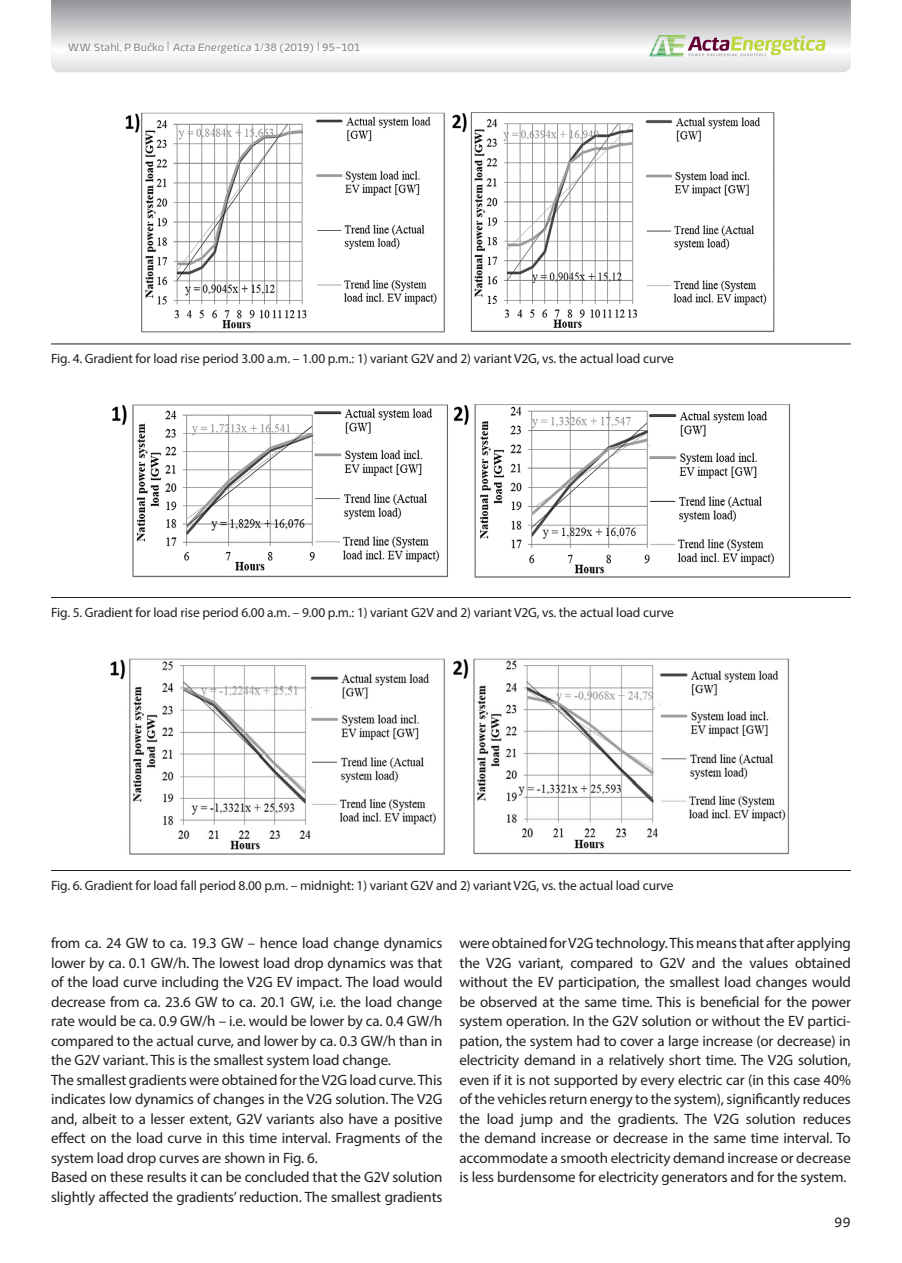
<style>
.page{position:relative;width:902px;height:1263px;background:#fff}
.page>*{position:absolute;margin:0;border:0;box-sizing:border-box;transform-origin:0 0}
.t1{font:15px/19.5px "Myriad Pro";letter-spacing:-.01em;color:#231f20}
.t2{font:13.5px "Myriad Pro";letter-spacing:-.01em;color:#231f20}
.t3{font:13.5px "Energa";color:#231f20}
.t4{font:10.5px "Energa";letter-spacing:-.01em;color:#808285}
.s1{font-size:13.5px}
.s2{font-style:italic}
</style>
<div class="page">
<svg style="left:51px;top:0;width:799px;height:72px"></svg>
<svg style="left:649px;top:35px;width:176px;height:21px"></svg>
<hr style="left:51px;top:344px;width:799px;height:1px;background:#231f20">
<hr style="left:51px;top:597px;width:799px;height:1px;background:#231f20">
<hr style="left:51px;top:870px;width:799px;height:1px;background:#231f20">
<img style="left:125px;top:112px;width:650px;height:221px">
<img style="left:112px;top:404px;width:679px;height:174px">
<img style="left:110px;top:658px;width:680px;height:197px">
<p class="t4" style="left:68px;top:41px;width:294px">W.W. Stahl, P. Bućko <span class="s1">|</span> <span class="s2">Acta Energetica</span> 1/38 (2019) <span class="s1">|</span> 95–101</p>
<p class="t2" style="left:51px;top:350px;width:624px">Fig. 4. Gradient for load rise period 3.00 a.m. – 1.00 p.m.: 1) variant G2V and 2) variant V2G, vs. the actual load curve</p>
<p class="t2" style="left:51px;top:604px;width:624px">Fig. 5. Gradient for load rise period 6.00 a.m. – 9.00 p.m.: 1) variant G2V and 2) variant V2G, vs. the actual load curve</p>
<p class="t2" style="left:51px;top:877px;width:624px">Fig. 6. Gradient for load fall period 8.00 p.m. – midnight: 1) variant G2V and 2) variant V2G, vs. the actual load curve</p>
<p class="t1" style="left:51px;top:933px;width:393px">from ca. 24 GW to ca. 19.3 GW – hence load change dynamics lower by ca. 0.1 GW/h. The lowest load drop dynamics was that of the load curve including the V2G EV impact. The load would decrease from ca. 23.6 GW to ca. 20.1 GW, i.e. the load change rate would be ca. 0.9 GW/h – i.e. would be lower by ca. 0.4 GW/h compared to the actual curve, and lower by ca. 0.3 GW/h than in the G2V variant. This is the smallest system load change.<br>The smallest gradients were obtained for the V2G load curve. This indicates low dynamics of changes in the V2G solution. The V2G and, albeit to a lesser extent, G2V variants also have a positive effect on the load curve in this time interval. Fragments of the system load drop curves are shown in Fig. 6.<br>Based on these results it can be concluded that the G2V solution slightly affected the gradients’ reduction. The smallest gradients</p>
<p class="t1" style="left:459px;top:933px;width:393px;text-align:justify">were obtained for V2G technology. This means that after applying the V2G variant, compared to G2V and the values obtained without the EV participation, the smallest load changes would be observed at the same time. This is beneficial for the power system operation. In the G2V solution or without the EV partici&shy;pation, the system had to cover a large increase (or decrease) in electricity demand in a relatively short time. The V2G solution, even if it is not supported by every electric car (in this case 40% of the vehicles return energy to the system), significantly reduces the load jump and the gradients. The V2G solution reduces the demand increase or decrease in the same time interval. To accommodate a smooth electricity demand increase or decrease is less burdensome for electricity generators and for the system.</p>
<p class="t3" style="left:834px;top:1213px;width:18px">99</p>
</div>
